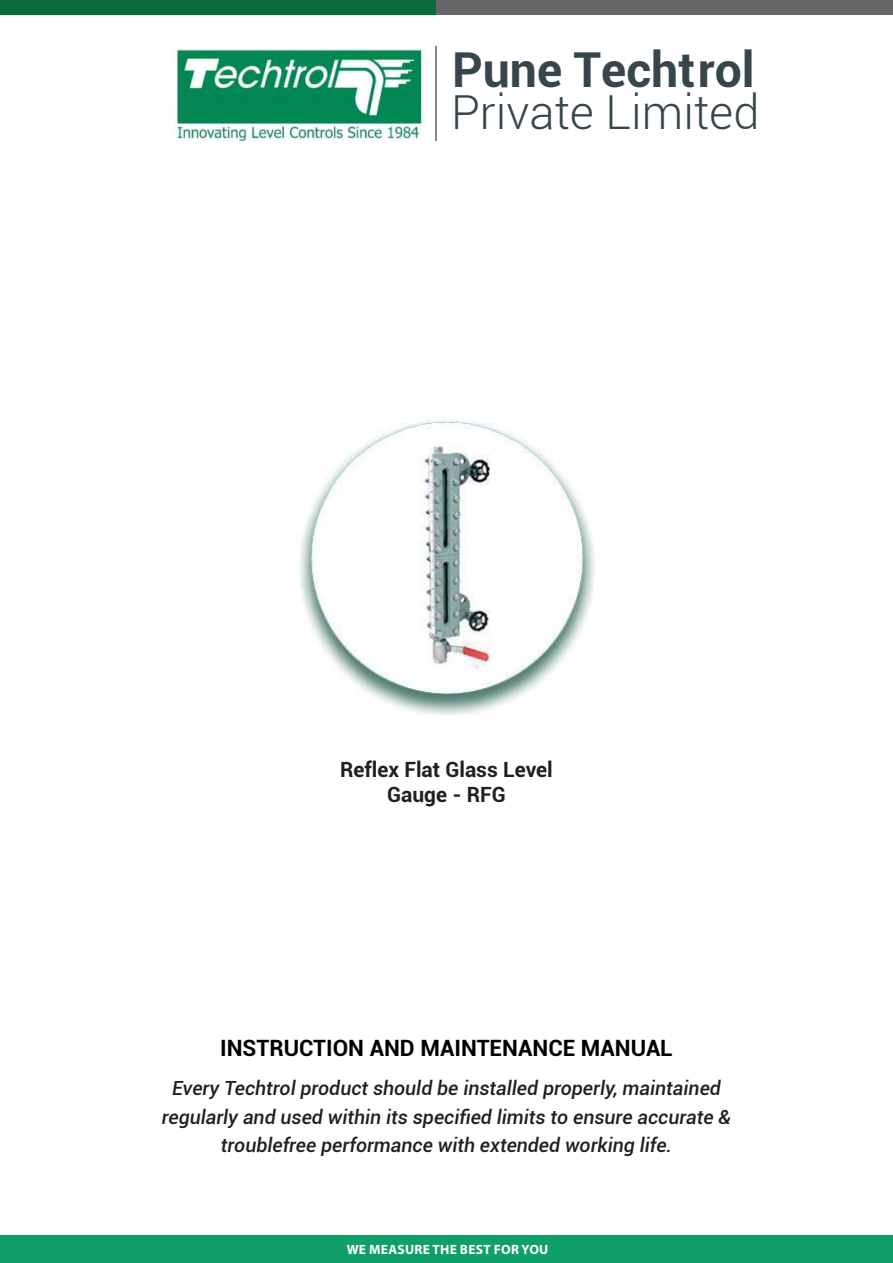
<style>
.page{position:relative;width:893px;height:1263px;background:#fff}
.page>*{position:absolute;margin:0;border:0;box-sizing:border-box;transform-origin:0 0}
.t1{font:700 48.15px "Roboto";color:#37464b}
.t2{font:300 46.95px "Roboto";color:#37464b}
.t3{font:700 22.5px "Roboto";color:#000}
.t4{font:700 21px/25.2px "Roboto";color:#221f1f;text-align:center}
.t5{font:italic 500 19.5px/28.5px "Roboto";color:#221f1f;text-align:center}
.t6{font:700 13.5px "Myriad Pro";letter-spacing:.02em;color:#fff}
</style>
<div class="page">
<div style="left:0;top:1236px;width:893px;height:27px;background:#0e9f6a"></div>
<div style="left:0;top:0;width:438px;height:14px;background:#0c6b3c"></div>
<div style="left:436px;top:0;width:457px;height:14px;background:#646668"></div>
<img style="left:300px;top:420px;width:294px;height:295px">
<img style="left:173px;top:49px;width:252px;height:92px">
<hr style="left:435px;top:47px;width:1px;height:94px;background:#7f888e">
<h1 class="t1" style="left:452px;top:50px;width:304px">Pune Techtrol</h1>
<h2 class="t2" style="left:451px;top:91px;width:310px">Private Limited</h2>
<p class="t4" style="left:340px;top:759px;width:214px">Reflex Flat Glass Level<br>Gauge - RFG</p>
<p class="t3" style="left:220px;top:1038px;width:454px">INSTRUCTION AND MAINTENANCE MANUAL</p>
<p class="t5" style="left:162px;top:1076px;width:571px">Every Techtrol product should be installed properly, maintained regularly and used within its specified limits to ensure accurate &amp; troublefree performance with extended working life.</p>
<p class="t6" style="left:347px;top:1241px;width:203px">WE MEASURE THE BEST FOR YOU</p>
</div>
